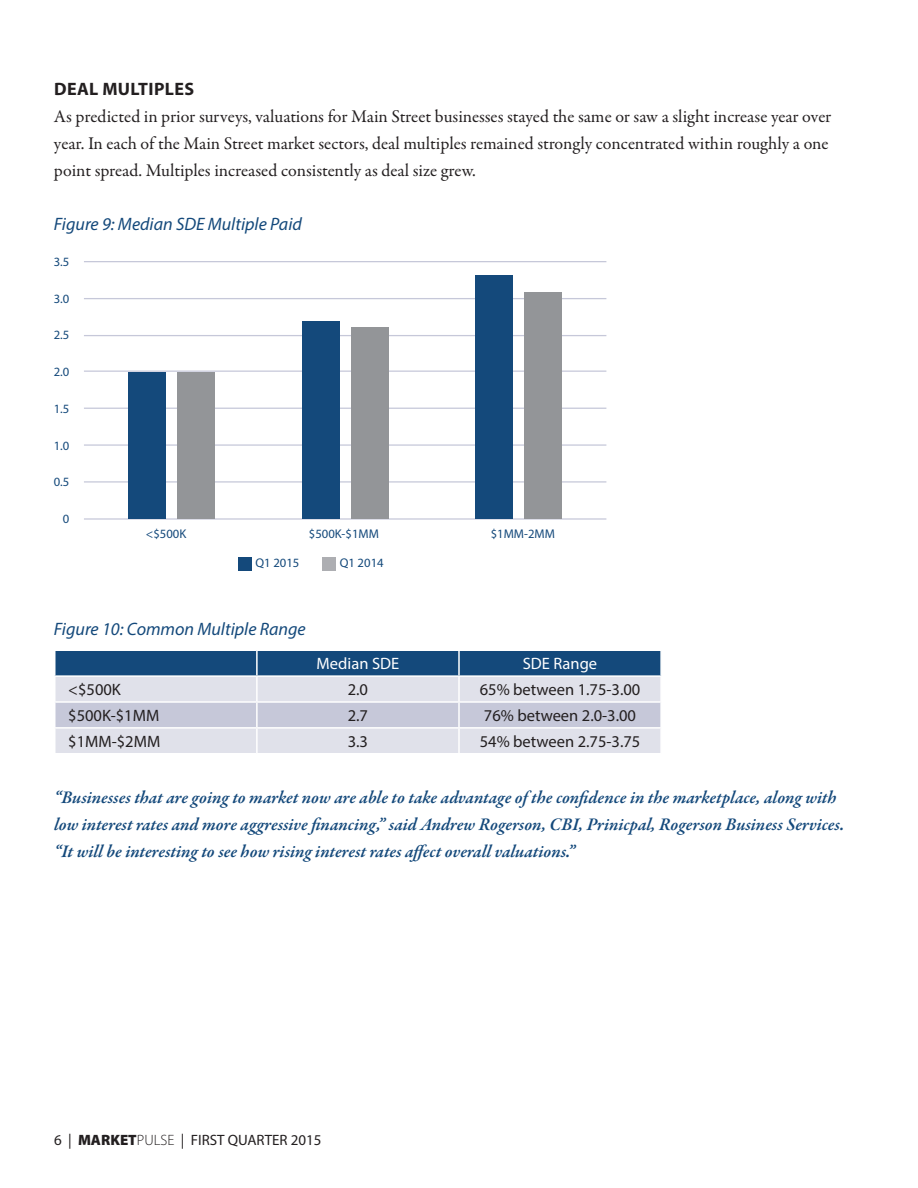
<style>
.page{position:relative;width:918px;height:1188px;background:#fff}
.page>*{position:absolute;margin:0;border:0;box-sizing:border-box;transform-origin:0 0}
.t1{font:italic 600 18px/27px "Garamond Premr Pro";color:#14497b}
.t2{font:18px/27px "Garamond Premr Pro";color:#231f20}
.figure_header{font:italic 18px "Myriad Pro";color:#14497b}
.subhead{font:700 18px "Myriad Pro";letter-spacing:.02em;color:#231f20}
.table_text{font:16.5px "Myriad Pro";color:#231f20}
.table_text-2{font:16.5px "Myriad Pro";color:#fff}
.t3{font:15px "Myriad Pro";color:#231f20}
.PULL_QUOTE{font:12.6px "Myriad Pro";color:#14497b}
.s1{font-weight:900}
.s2{font-weight:300}
</style>
<div class="page">
<div style="left:56px;top:651px;width:604px;height:24px;background:#14497b"></div>
<div style="left:56px;top:677px;width:604px;height:76px;background:#e0e1ea"></div>
<div style="left:56px;top:703px;width:604px;height:24px;background:#c6c8d9"></div>
<hr style="left:256px;top:651px;width:2px;height:24px;background:#fff">
<hr style="left:458px;top:651px;width:2px;height:24px;background:#fff">
<hr style="left:256px;top:677px;width:2px;height:24px;background:#fff">
<hr style="left:458px;top:677px;width:2px;height:24px;background:#fff">
<hr style="left:54px;top:701px;width:203px;height:2px;background:#fff">
<hr style="left:257px;top:701px;width:202px;height:2px;background:#fff">
<hr style="left:256px;top:703px;width:2px;height:24px;background:#fff">
<hr style="left:459px;top:701px;width:203px;height:2px;background:#fff">
<hr style="left:458px;top:703px;width:2px;height:24px;background:#fff">
<hr style="left:54px;top:727px;width:203px;height:2px;background:#fff">
<hr style="left:257px;top:727px;width:202px;height:2px;background:#fff">
<hr style="left:256px;top:729px;width:2px;height:24px;background:#fff">
<hr style="left:459px;top:727px;width:203px;height:2px;background:#fff">
<hr style="left:458px;top:729px;width:2px;height:24px;background:#fff">
<hr style="left:84px;top:261px;width:522px;height:1px;background:#c6c8d9">
<hr style="left:84px;top:298px;width:522px;height:1px;background:#c6c8d9">
<hr style="left:84px;top:335px;width:522px;height:1px;background:#c6c8d9">
<hr style="left:84px;top:371px;width:522px;height:1px;background:#c6c8d9">
<hr style="left:84px;top:408px;width:522px;height:1px;background:#c6c8d9">
<hr style="left:84px;top:444px;width:522px;height:2px;background:#c6c8d9">
<hr style="left:84px;top:481px;width:522px;height:2px;background:#c6c8d9">
<hr style="left:84px;top:518px;width:522px;height:2px;background:#c6c8d9">
<div style="left:128px;top:372px;width:38px;height:146px;background:#14497b"></div>
<div style="left:177px;top:372px;width:38px;height:146px;background:#939598"></div>
<div style="left:302px;top:321px;width:38px;height:197px;background:#14497b"></div>
<div style="left:351px;top:327px;width:38px;height:191px;background:#939598"></div>
<div style="left:475px;top:275px;width:38px;height:243px;background:#14497b"></div>
<div style="left:524px;top:292px;width:38px;height:226px;background:#939598"></div>
<div style="left:238px;top:557px;width:13px;height:13px;background:#14497b"></div>
<div style="left:323px;top:557px;width:13px;height:13px;background:#adaeb2"></div>
<p class="subhead" style="left:54px;top:77px;width:141px">DEAL MULTIPLES</p>
<p class="t2" style="left:54px;top:103px;width:779px">As predicted in prior surveys, valuations for Main Street businesses stayed the same or saw a slight increase year over year. In each of the Main Street market sectors, deal multiples remained strongly concentrated within roughly a one point spread. Multiples increased consistently as deal size grew.</p>
<p class="figure_header" style="left:54px;top:212px;width:249px">Figure 9: Median SDE Multiple Paid</p>
<p class="PULL_QUOTE" style="left:54px;top:254px;width:17px">3.5</p>
<p class="PULL_QUOTE" style="left:54px;top:291px;width:17px">3.0</p>
<p class="PULL_QUOTE" style="left:54px;top:327px;width:17px">2.5</p>
<p class="PULL_QUOTE" style="left:54px;top:364px;width:17px">2.0</p>
<p class="PULL_QUOTE" style="left:54px;top:401px;width:17px">1.5</p>
<p class="PULL_QUOTE" style="left:54px;top:438px;width:17px">1.0</p>
<p class="PULL_QUOTE" style="left:54px;top:474px;width:17px">0.5</p>
<p class="PULL_QUOTE" style="left:63px;top:511px;width:8px">0</p>
<p class="PULL_QUOTE" style="left:146px;top:526px;width:42px">&lt;$500K</p>
<p class="PULL_QUOTE" style="left:309px;top:526px;width:71px">$500K-$1MM</p>
<p class="PULL_QUOTE" style="left:491px;top:526px;width:66px">$1MM-2MM</p>
<p class="PULL_QUOTE" style="left:256px;top:555px;width:45px">Q1 2015</p>
<p class="PULL_QUOTE" style="left:340px;top:555px;width:45px">Q1 2014</p>
<p class="figure_header" style="left:54px;top:617px;width:253px">Figure 10: Common Multiple Range</p>
<p class="table_text-2" style="left:317px;top:654px;width:84px">Median SDE</p>
<p class="table_text-2" style="left:523px;top:654px;width:76px">SDE Range</p>
<p class="table_text" style="left:68px;top:680px;width:54px">&lt;$500K</p>
<p class="table_text" style="left:348px;top:680px;width:22px">2.0</p>
<p class="table_text" style="left:480px;top:680px;width:162px">65% between 1.75-3.00</p>
<p class="table_text" style="left:68px;top:705px;width:93px">$500K-$1MM</p>
<p class="table_text" style="left:348px;top:705px;width:22px">2.7</p>
<p class="table_text" style="left:484px;top:705px;width:154px">76% between 2.0-3.00</p>
<p class="table_text" style="left:68px;top:731px;width:94px">$1MM-$2MM</p>
<p class="table_text" style="left:348px;top:731px;width:22px">3.3</p>
<p class="table_text" style="left:480px;top:731px;width:162px">54% between 2.75-3.75</p>
<p class="t1" style="left:54px;top:784px;width:792px">“Businesses that are going to market now are able to take advantage of the confidence in the marketplace, along with low interest rates and more aggressive financing,” said Andrew Rogerson, CBI, Prinicpal, Rogerson Business Services. “It will be interesting to see how rising interest rates affect overall valuations.”</p>
<p class="t3" style="left:54px;top:1131px;width:269px">6 | <span class="s1">MARKET</span><span class="s2">PULSE</span> | FIRST QUARTER 2015</p>
</div>
